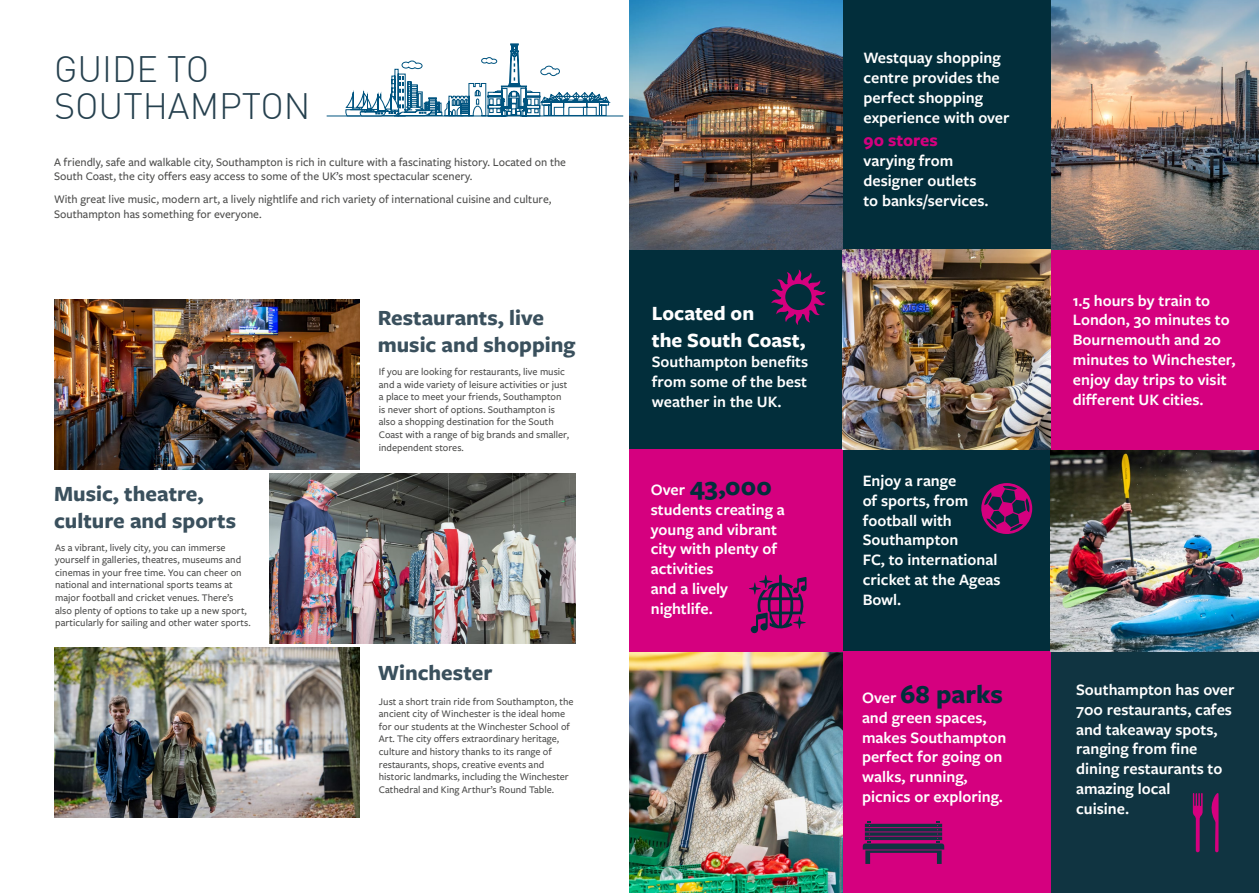
<style>
.page{position:relative;width:1259px;height:893px;background:#fff}
.page>*{position:absolute;margin:0;border:0;box-sizing:border-box;transform-origin:0 0}
.t1{font:300 36px/37px "DIN Offc";color:#25404e}
.t2{font:700 27px "Freight Sans Pro";color:#022e3b}
.t3{font:700 22.5px/27px "Freight Sans Pro";color:#3a505d}
.t4{font:700 21px/27px "Freight Sans Pro";color:#fff}
.t5{font:700 18px "Freight Sans Pro";color:#d5007f}
.t6{font:600 16.5px/19.8px "Freight Sans Pro";color:#fff}
.t7{font:500 12px/14.4px "Freight Sans Pro";color:#4a4a49}
.t8{font:500 10.5px/12.6px "Freight Sans Pro";color:#4a4a49}
.s1{font-weight:600;font-size:16.5px;color:#fff}
</style>
<div class="page">
<svg style="left:326px;top:43px;width:298px;height:74px"></svg>
<img style="left:54px;top:300px;width:306px;height:170px">
<img style="left:270px;top:474px;width:305px;height:170px">
<img style="left:54px;top:647px;width:306px;height:170px">
<img style="left:1050px;top:0;width:209px;height:250px">
<div style="left:841px;top:0;width:209px;height:250px;background:#022e3b"></div>
<img style="left:629px;top:651px;width:214px;height:242px">
<div style="left:1050px;top:651px;width:209px;height:242px;background:#103441"></div>
<div style="left:843px;top:651px;width:207px;height:242px;background:#d5007f"></div>
<div style="left:629px;top:250px;width:214px;height:201px;background:#022e3b"></div>
<div style="left:842px;top:449px;width:208px;height:202px;background:#022e3b"></div>
<div style="left:629px;top:449px;width:213px;height:202px;background:#d5007f"></div>
<img style="left:1050px;top:450px;width:209px;height:201px">
<div style="left:1050px;top:250px;width:209px;height:200px;background:#d5007f"></div>
<img style="left:842px;top:250px;width:208px;height:199px">
<img style="left:629px;top:0;width:213px;height:250px">
<svg style="left:862px;top:821px;width:82px;height:43px"></svg>
<svg style="left:1192px;top:793px;width:10px;height:59px"></svg>
<svg style="left:1211px;top:793px;width:7px;height:59px"></svg>
<svg style="left:749px;top:574px;width:57px;height:59px"></svg>
<svg style="left:771px;top:270px;width:54px;height:55px"></svg>
<svg style="left:981px;top:483px;width:51px;height:51px"></svg>
<h1 class="t1" style="left:54px;top:50px;width:258px">GUIDE TO<br>SOUTHAMPTON</h1>
<p class="t7" style="left:54px;top:154px;width:513px">A friendly, safe and walkable city, Southampton is rich in culture with a fascinating history. Located on the<br>South Coast, the city offers easy access to some of the UK’s most spectacular scenery.</p>
<p class="t7" style="left:54px;top:192px;width:499px">With great live music, modern art, a lively nightlife and rich variety of international cuisine and culture,<br>Southampton has something for everyone.</p>
<h3 class="t3" style="left:378px;top:304px;width:199px">Restaurants, live music and shopping</h3>
<h3 class="t3" style="left:54px;top:479px;width:184px">Music, theatre, culture and sports</h3>
<p class="t8" style="left:55px;top:540px;width:197px">As a vibrant, lively city, you can immerse yourself in galleries, theatres, museums and cinemas in your free time. You can cheer on national and international sports teams at major football and cricket venues. There’s also plenty of options to take up a new sport, particularly for sailing and other water sports.</p>
<p class="t8" style="left:379px;top:365px;width:192px">If you are looking for restaurants, live music and a wide variety of leisure activities or just a place to meet your friends, Southampton is never short of options. Southampton is also a shopping destination for the South Coast with a range of big brands and smaller, independent stores.</p>
<h3 class="t3" style="left:378px;top:658px;width:116px">Winchester</h3>
<p class="t8" style="left:379px;top:694px;width:196px">Just a short train ride from Southampton, the ancient city of Winchester is the ideal home for our students at the Winchester School of Art. The city offers extraordinary heritage, culture and history thanks to its range of restaurants, shops, creative events and historic landmarks, including the Winchester Cathedral and King Arthur’s Round Table.</p>
<h3 class="t4" style="left:652px;top:299px;width:155px">Located on<br>the South Coast,</h3>
<h3 class="t6" style="left:652px;top:351px;width:158px;text-align:justify">Southampton benefits from some of the best weather in the UK.</h3>
<h2 class="t2" style="left:651px;top:468px;width:123px"><span class="s1">Over</span> 43,000</h2>
<h3 class="t6" style="left:651px;top:499px;width:135px">students creating a young and vibrant city with plenty of activities<br>and a lively nightlife.</h3>
<h3 class="t6" style="left:863px;top:47px;width:148px">Westquay shopping centre provides the perfect shopping experience with over</h3>
<h3 class="t5" style="left:863px;top:128px;width:76px">90 stores</h3>
<h3 class="t6" style="left:863px;top:150px;width:127px">varying from designer outlets to banks/services.</h3>
<h3 class="t6" style="left:862px;top:470px;width:139px">Enjoy a range<br>of sports, from football with<br>Southampton<br>FC, to international cricket at the Ageas<br>Bowl.</h3>
<h2 class="t2" style="left:862px;top:676px;width:143px"><span class="s1">Over</span> 68 parks</h2>
<h3 class="t6" style="left:862px;top:707px;width:146px">and green spaces, makes Southampton perfect for going on walks, running, picnics or exploring.</h3>
<h3 class="t6" style="left:1072px;top:290px;width:164px">1.5 hours by train to<br>London, 30 minutes to<br>Bournemouth and 20 minutes to Winchester, enjoy day trips to visit different UK cities.</h3>
<h3 class="t6" style="left:1076px;top:679px;width:160px">Southampton has over<br>700 restaurants, cafes and takeaway spots, ranging from fine dining restaurants to amazing local<br>cuisine.</h3>
</div>
